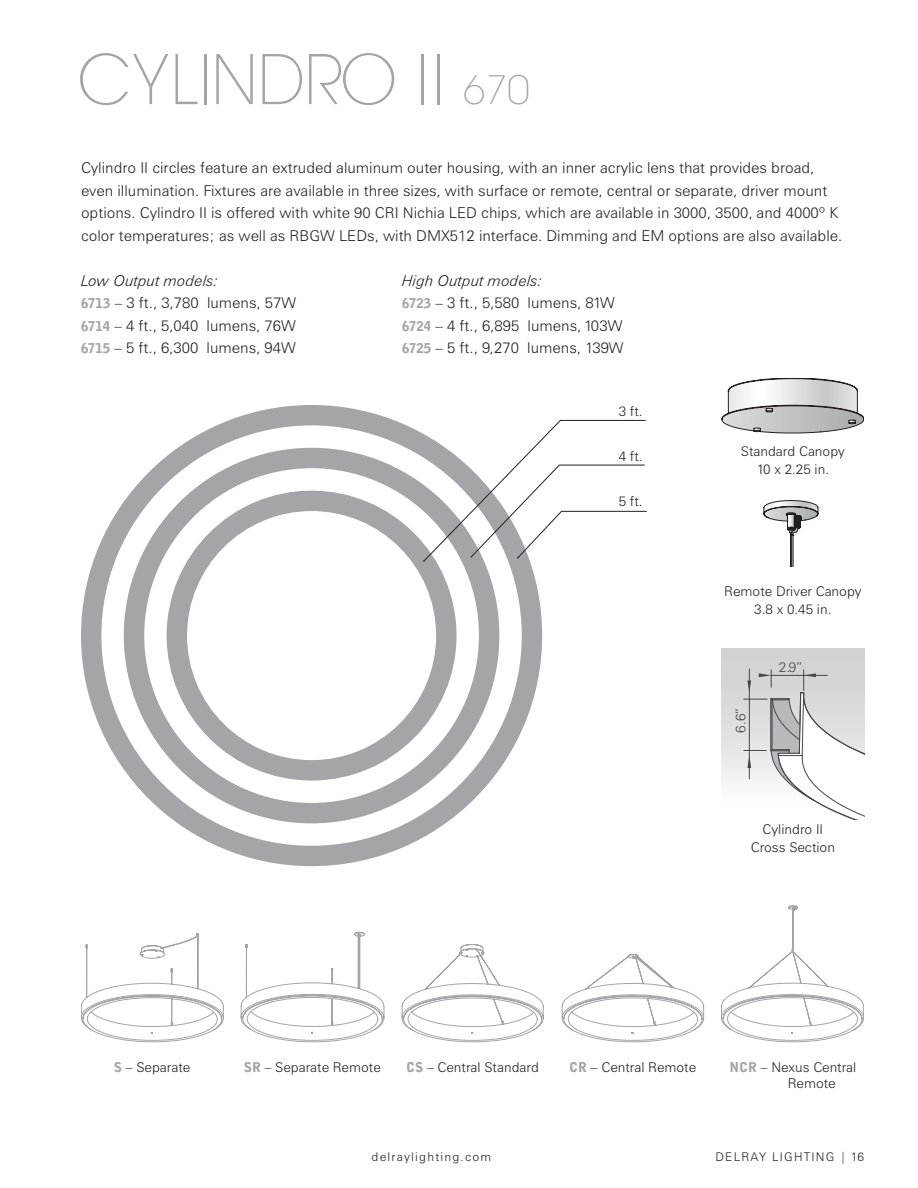
<style>
.page{position:relative;width:918px;height:1188px;background:#fff}
.page>*{position:absolute;margin:0;border:0;box-sizing:border-box;transform-origin:0 0}
.t1{font:200 70.5px "Avant Garde IT Cby BT";color:#a5a5a9}
.Body_Text{font:300 15px/22.5px "Zurich BT";color:#231f20}
.Body_Text-2{font:italic 300 15px "Zurich BT";color:#231f20}
.t2{font:300 13.65px "Zurich BT";color:#464748}
.Body_Text-3{font:300 13.5px/18px "Zurich BT";color:#231f20;text-align:center}
.Page_Footer_Wht_R{font:300 12px "Zurich BT";letter-spacing:.1em;color:#231f20}
.s1{font-size:40.5px}
.s2{font-family:"Bell Gothic Std";font-weight:900;font-size:13.5px;color:#a5a5a9}
.s3{font-family:"Bell Gothic Std";font-weight:900;color:#a5a5a9}
</style>
<div class="page">
<svg style="left:81px;top:405px;width:461px;height:461px"></svg>
<svg style="left:423px;top:420px;width:224px;height:142px"></svg>
<svg style="left:81px;top:932px;width:304px;height:110px"></svg>
<svg style="left:401px;top:944px;width:143px;height:98px"></svg>
<svg style="left:561px;top:953px;width:143px;height:89px"></svg>
<svg style="left:721px;top:905px;width:143px;height:137px"></svg>
<div style="left:722px;top:649px;width:142px;height:172px;background:linear-gradient(to bottom,#cacbce,#fff)"></div>
<hr style="left:749px;top:669px;width:1px;height:30px;background:#464748">
<svg style="left:744px;top:670px;width:120px;height:150px"></svg>
<svg style="left:722px;top:378px;width:142px;height:55px"></svg>
<svg style="left:764px;top:500px;width:54px;height:66px"></svg>
<p class="t1" style="left:78px;top:36px;width:454px">CYLINDRO II <span class="s1">670</span></p>
<p class="Body_Text" style="left:81px;top:157px;width:763px">Cylindro II circles feature an extruded aluminum outer housing, with an inner acrylic lens that provides broad, even illumination. Fixtures are available in three sizes, with surface or remote, central or separate, driver mount options. Cylindro II is offered with white 90 CRI Nichia LED chips, which are available in 3000, 3500, and 4000º K color temperatures; as well as RBGW LEDs, with DMX512 interface. Dimming and EM options are also available.</p>
<p class="Body_Text-2" style="left:81px;top:272px;width:139px">Low Output models:</p>
<p class="Body_Text-2" style="left:402px;top:272px;width:142px">High Output models:</p>
<p class="Body_Text" style="left:81px;top:292px;width:217px"><span class="s2">6713</span> – 3 ft., 3,780 lumens, 57W</p>
<p class="Body_Text" style="left:402px;top:292px;width:215px"><span class="s2">6723</span> – 3 ft., 5,580 lumens, 81W</p>
<p class="Body_Text" style="left:81px;top:314px;width:216px"><span class="s2">6714</span> – 4 ft., 5,040 lumens, 76W</p>
<p class="Body_Text" style="left:402px;top:314px;width:222px"><span class="s2">6724</span> – 4 ft., 6,895 lumens, 103W</p>
<p class="Body_Text" style="left:81px;top:337px;width:216px"><span class="s2">6715</span> – 5 ft., 6,300 lumens, 94W</p>
<p class="Body_Text" style="left:402px;top:337px;width:223px"><span class="s2">6725</span> – 5 ft., 9,270 lumens, 139W</p>
<p class="Body_Text-3" style="left:619px;top:402px;width:25px">3 ft.</p>
<p class="Body_Text-3" style="left:619px;top:447px;width:25px">4 ft.</p>
<p class="Body_Text-3" style="left:619px;top:492px;width:25px">5 ft.</p>
<p class="Body_Text-3" style="left:741px;top:442px;width:106px">Standard Canopy</p>
<p class="Body_Text-3" style="left:757px;top:460px;width:74px">10 x 2.25 in.</p>
<p class="Body_Text-3" style="left:724px;top:582px;width:139px">Remote Driver Canopy</p>
<p class="Body_Text-3" style="left:754px;top:600px;width:79px">3.8 x 0.45 in.</p>
<p class="t2" style="left:732px;top:733px;width:26px;rotate:-90deg">6.6”</p>
<p class="t2" style="left:779px;top:658px;width:25px">2.9”</p>
<p class="Body_Text-3" style="left:751px;top:820px;width:86px">Cylindro II<br>Cross Section</p>
<p class="Body_Text-3" style="left:114px;top:1058px;width:78px"><span class="s3">S</span> – Separate</p>
<p class="Body_Text-3" style="left:244px;top:1058px;width:138px"><span class="s3">SR</span> – Separate Remote</p>
<p class="Body_Text-3" style="left:406px;top:1058px;width:134px"><span class="s3">CS</span> – Central Standard</p>
<p class="Body_Text-3" style="left:569px;top:1058px;width:128px"><span class="s3">CR</span> – Central Remote</p>
<p class="Body_Text-3" style="left:729px;top:1058px;width:129px"><span class="s3">NCR</span> – Nexus Central</p>
<p class="Body_Text-3" style="left:788px;top:1074px;width:49px">Remote</p>
<p class="Page_Footer_Wht_R" style="left:372px;top:1149px;width:121px">delraylighting.com</p>
<p class="Page_Footer_Wht_R" style="left:715px;top:1149px;width:150px">DELRAY LIGHTING | 16</p>
</div>
